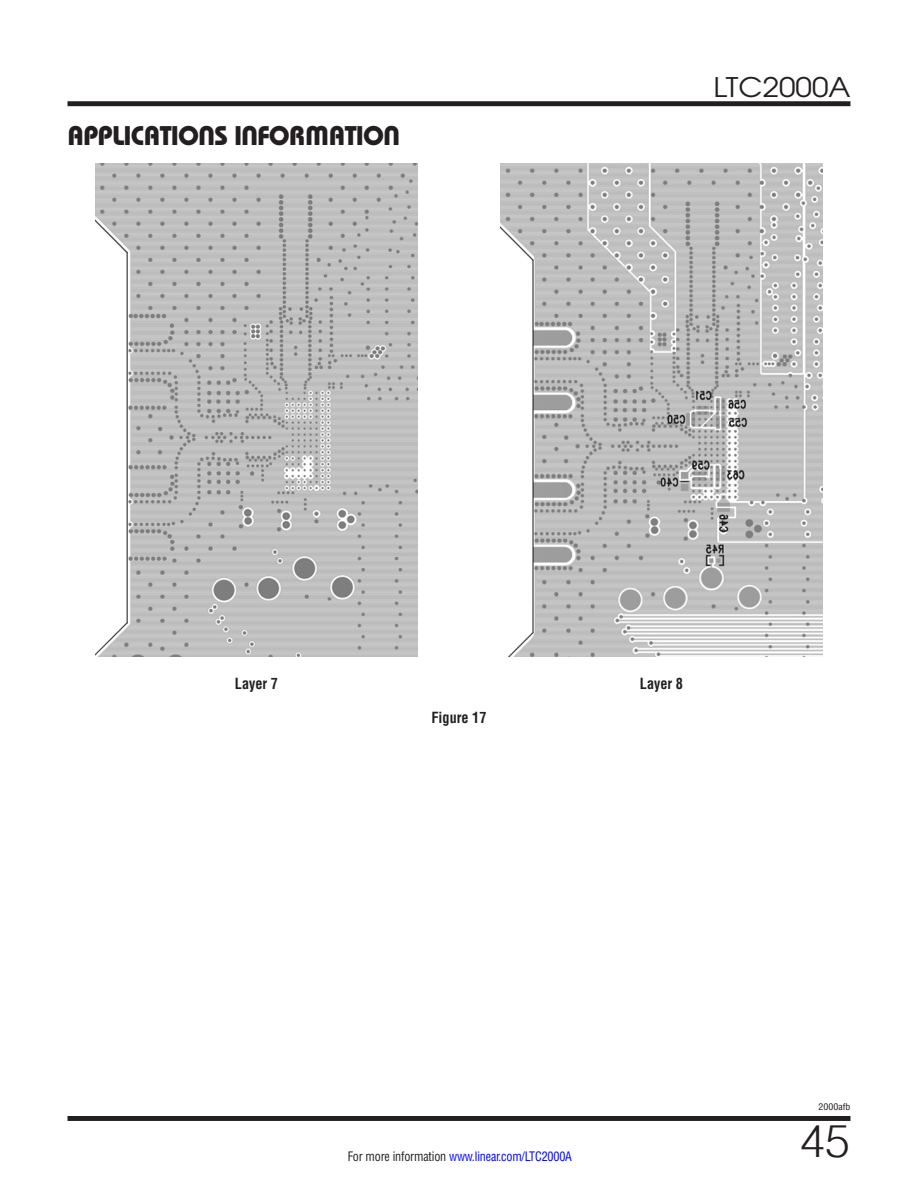
<style>
.page{position:relative;width:918px;height:1188px;background:#fff}
.page>*{position:absolute;margin:0;border:0;box-sizing:border-box;transform-origin:0 0}
.t1{font:300 45px "Helvetica";color:#231f20}
.t2{font:27px "Linear Bauhaus";letter-spacing:-.02em;color:#231f20}
.t3{font:27px "Avant Garde";color:#231f20;scale:1.1 1}
.t4{font:700 15px "Linear Helv Cond";color:#231f20;scale:.95 1}
.t5{font:12.75px "Linear Helv Cond";letter-spacing:-.015em;color:#00f;scale:.95 1}
.t6{font:9px "Linear Helv Cond";color:#231f20;scale:1.1 1}
.s1{color:#231f20}
</style>
<div class="page">
<div style="left:68px;top:1116px;width:782px;height:5px;background:#231f20"></div>
<div style="left:68px;top:101px;width:782px;height:5px;background:#231f20"></div>
<img style="left:95px;top:164px;width:323px;height:492px">
<img style="left:500px;top:164px;width:323px;height:492px">
<h2 class="t2" style="left:68px;top:119px;width:334px">APPLICATIONS INFORMATION</h2>
<h2 class="t3" style="left:714px;top:70px;width:126px">LTC2000A</h2>
<p class="t4" style="left:235px;top:675px;width:47px">Layer 7</p>
<p class="t4" style="left:640px;top:675px;width:47px">Layer 8</p>
<p class="t4" style="left:431px;top:708px;width:59px">Figure 17</p>
<p class="t5" style="left:348px;top:1148px;width:238px"><span class="s1">For more information</span> www.linear.com/LTC2000A</p>
<p class="t6" style="left:819px;top:1102px;width:30px">2000afb</p>
<h1 class="t1" style="left:800px;top:1103px;width:52px">45</h1>
</div>
